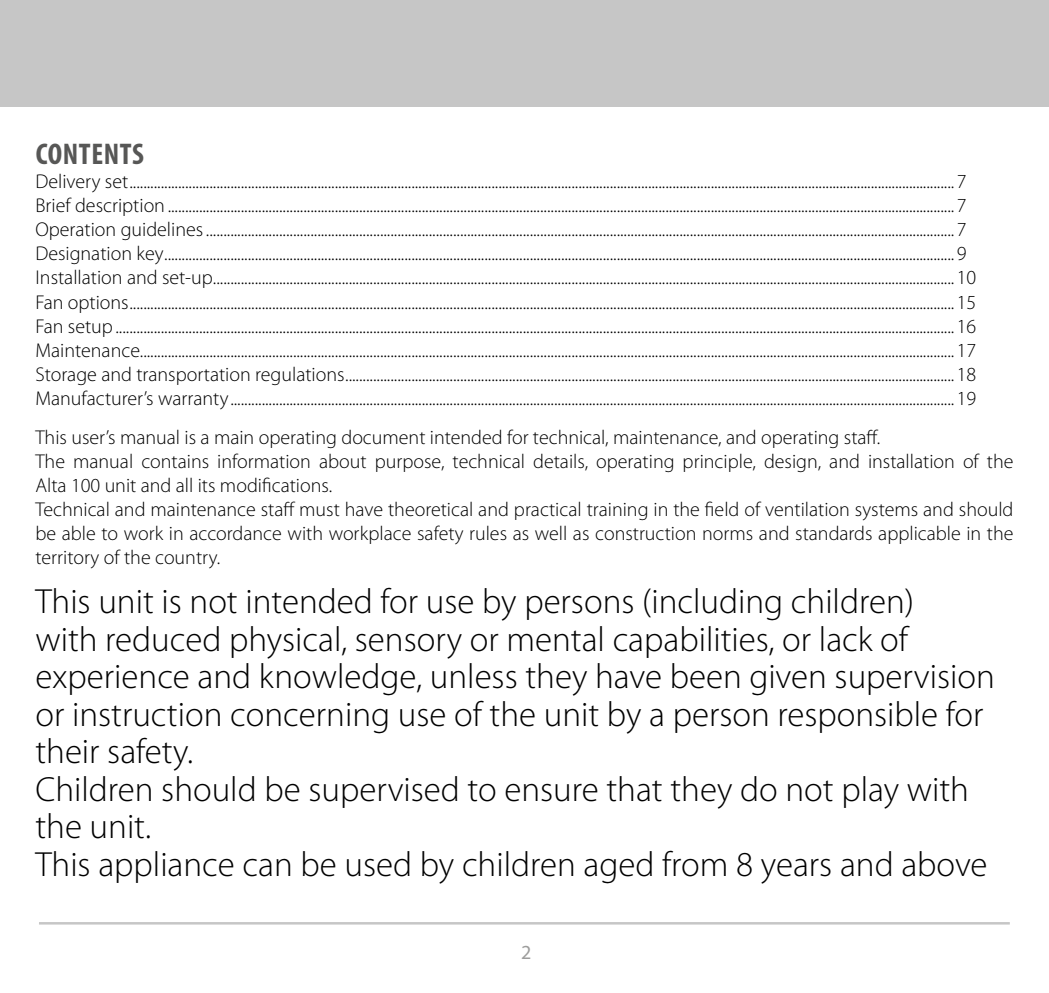
<style>
.page{position:relative;width:1049px;height:993px;background:#fff}
.page>*{position:absolute;margin:0;border:0;box-sizing:border-box;transform-origin:0 0}
.t1{font:300 35px/37.5px "Myriad Pro";color:#000}
.t2{font:700 condensed 30px "Myriad Pro";letter-spacing:.02em;color:#575756}
.t3{font:300 20px/24px "Myriad Pro";color:#000}
.t4{font:20px "Myriad Pro";color:#9d9d9c}
</style>
<div class="page">
<div style="left:0;top:0;width:1049px;height:106px;background:#c6c6c6"></div>
<hr style="left:39px;top:921px;width:971px;height:3px;background:#c6c6c6">
<h2 class="t2" style="left:36px;top:135px;width:110px">CONTENTS</h2>
<p class="t3" style="left:35px;top:170px;width:942px">Delivery set............................................................................................................................................................................................................................................. 7<br>Brief description.................................................................................................................................................................................................................................. 7<br>Operation guidelines....................................................................................................................................................................................................................... 7<br>Designation key................................................................................................................................................................................................................................... 9<br>Installation and set-up..................................................................................................................................................................................................................... 10<br>Fan options............................................................................................................................................................................................................................................. 15<br>Fan setup................................................................................................................................................................................................................................................. 16<br>Maintenance.......................................................................................................................................................................................................................................... 17<br>Storage and transportation regulations............................................................................................................................................................................... 18<br>Manufacturer’s warranty................................................................................................................................................................................................................ 19</p>
<p class="t3" style="left:35px;top:425px;width:979px">This user’s manual is a main operating document intended for technical, maintenance, and operating staff.<br>The manual contains information about purpose, technical details, operating principle, design, and installation of the Alta 100 unit and all its modifications.<br>Technical and maintenance staff must have theoretical and practical training in the field of ventilation systems and should be able to work in accordance with workplace safety rules as well as construction norms and standards applicable in the territory of the country.</p>
<p class="t1" style="left:35px;top:583px;width:961px">This unit is not intended for use by persons (including children)<br>with reduced physical, sensory or mental capabilities, or lack of experience and knowledge, unless they have been given supervision or instruction concerning use of the unit by a person responsible for their safety.<br>Children should be supervised to ensure that they do not play with the unit.<br>This appliance can be used by children aged from 8 years and above</p>
<p class="t4" style="left:521px;top:939px;width:12px">2</p>
</div>
